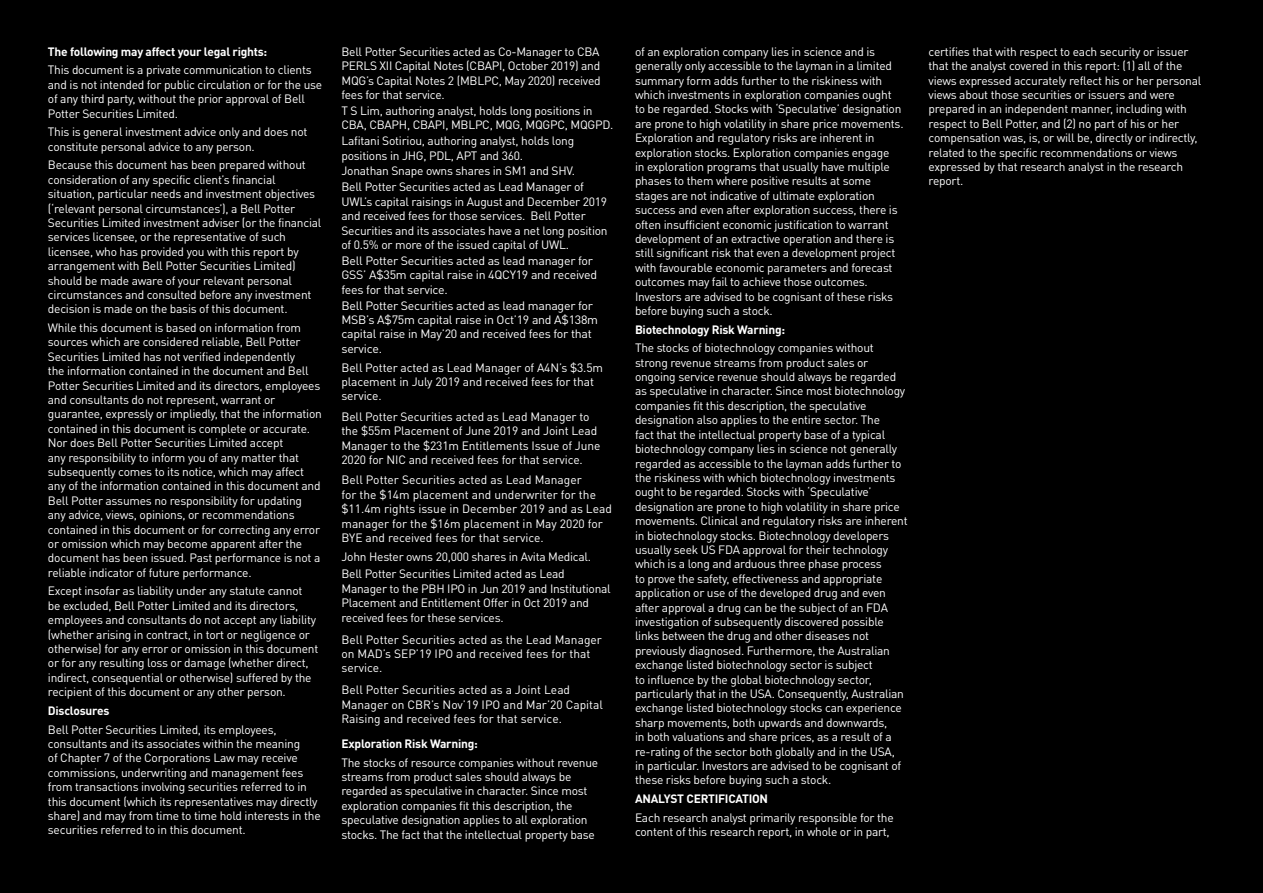
<style>
.page{position:relative;width:1263px;height:893px;background:#000}
.page>*{position:absolute;margin:0;border:0;box-sizing:border-box;transform-origin:0 0}
.Table_-_Body_Copy{font:12px/14.4px "DINOT";letter-spacing:-.02em;color:#fff}
.Body_text{font:12px/14.4px "DINOT";color:#fff}
.Paragraph_Style_1{font:12px/14.4px "DINOT";letter-spacing:-.02em;color:#fff}
.Table_-_Body_Copy-2{font:700 12px "DINOT";letter-spacing:-.02em;color:#fff}
</style>
<div class="page">
<p class="Table_-_Body_Copy-2" style="left:48px;top:44px;width:221px">The following may affect your legal rights:</p>
<p class="Table_-_Body_Copy" style="left:48px;top:63px;width:276px">This document is a private communication to clients and is not intended for public circulation or for the use of any third party, without the prior approval of Bell Potter Securities Limited.</p>
<p class="Table_-_Body_Copy" style="left:48px;top:125px;width:261px">This is general investment advice only and does not constitute personal advice to any person.</p>
<p class="Table_-_Body_Copy" style="left:48px;top:158px;width:275px">Because this document has been prepared without consideration of any specific client’s financial situation, particular needs and investment objectives (‘relevant personal circumstances’), a Bell Potter Securities Limited investment adviser (or the financial services licensee, or the representative of such licensee, who has provided you with this report by arrangement with Bell Potter Securities Limited) should be made aware of your relevant personal circumstances and consulted before any investment decision is made on the basis of this document.</p>
<p class="Table_-_Body_Copy" style="left:48px;top:320px;width:275px">While this document is based on information from sources which are considered reliable, Bell Potter Securities Limited has not verified independently<br>the information contained in the document and Bell Potter Securities Limited and its directors, employees and consultants do not represent, warrant or guarantee, expressly or impliedly, that the information contained in this document is complete or accurate.<br>Nor does Bell Potter Securities Limited accept<br>any responsibility to inform you of any matter that subsequently comes to its notice, which may affect any of the information contained in this document and Bell Potter assumes no responsibility for updating any advice, views, opinions, or recommendations contained in this document or for correcting any error or omission which may become apparent after the document has been issued. Past performance is not a reliable indicator of future performance.</p>
<p class="Table_-_Body_Copy" style="left:48px;top:584px;width:272px">Except insofar as liability under any statute cannot<br>be excluded, Bell Potter Limited and its directors, employees and consultants do not accept any liability (whether arising in contract, in tort or negligence or otherwise) for any error or omission in this document or for any resulting loss or damage (whether direct, indirect, consequential or otherwise) suffered by the recipient of this document or any other person.</p>
<p class="Table_-_Body_Copy-2" style="left:48px;top:703px;width:63px">Disclosures</p>
<p class="Table_-_Body_Copy" style="left:48px;top:722px;width:274px">Bell Potter Securities Limited, its employees, consultants and its associates within the meaning<br>of Chapter 7 of the Corporations Law may receive commissions, underwriting and management fees from transactions involving securities referred to in this document (which its representatives may directly share) and may from time to time hold interests in the securities referred to in this document.</p>
<p class="Table_-_Body_Copy" style="left:341px;top:44px;width:261px;text-align:justify">Bell Potter Securities acted as Co-Manager to CBA PERLS XII Capital Notes (CBAPI, October 2019) and MQG’s Capital Notes 2 (MBLPC, May 2020) received fees for that service.</p>
<p class="Table_-_Body_Copy" style="left:341px;top:103px;width:274px">T S Lim, authoring analyst, holds long positions in<br>CBA, CBAPH, CBAPI, MBLPC, MQG, MQGPC, MQGPD.</p>
<p class="Table_-_Body_Copy" style="left:341px;top:133px;width:234px">Lafitani Sotiriou, authoring analyst, holds long positions in JHG, PDL, APT and 360.</p>
<p class="Table_-_Body_Copy" style="left:341px;top:164px;width:235px">Jonathan Snape owns shares in SM1 and SHV.</p>
<p class="Table_-_Body_Copy" style="left:341px;top:180px;width:268px">Bell Potter Securities acted as Lead Manager of UWL’s capital raisings in August and December 2019 and received fees for those services. Bell Potter Securities and its associates have a net long position of 0.5% or more of the issued capital of UWL.</p>
<p class="Paragraph_Style_1" style="left:341px;top:253px;width:257px">Bell Potter Securities acted as lead manager for<br>GSS’ A$35m capital raise in 4QCY19 and received fees for that service.</p>
<p class="Paragraph_Style_1" style="left:341px;top:298px;width:258px">Bell Potter Securities acted as lead manager for MSB’s A$75m capital raise in Oct’19 and A$138m capital raise in May’20 and received fees for that service.</p>
<p class="Paragraph_Style_1" style="left:341px;top:360px;width:263px">Bell Potter acted as Lead Manager of A4N’s $3.5m placement in July 2019 and received fees for that service.</p>
<p class="Body_text" style="left:341px;top:409px;width:260px">Bell Potter Securities acted as Lead Manager to the $55m Placement of June 2019 and Joint Lead Manager to the $231m Entitlements Issue of June 2020 for NIC and received fees for that service.</p>
<p class="Body_text" style="left:341px;top:473px;width:272px">Bell Potter Securities acted as Lead Manager<br>for the $14m placement and underwriter for the $11.4m rights issue in December 2019 and as Lead manager for the $16m placement in May 2020 for BYE and received fees for that service.</p>
<p class="Paragraph_Style_1" style="left:341px;top:549px;width:251px">John Hester owns 20,000 shares in Avita Medical.</p>
<p class="Table_-_Body_Copy" style="left:341px;top:567px;width:271px">Bell Potter Securities Limited acted as Lead Manager to the PBH IPO in Jun 2019 and Institutional Placement and Entitlement Offer in Oct 2019 and received fees for these services.</p>
<p class="Body_text" style="left:341px;top:632px;width:262px">Bell Potter Securities acted as the Lead Manager on MAD’s SEP’19 IPO and received fees for that service.</p>
<p class="Body_text" style="left:341px;top:682px;width:263px">Bell Potter Securities acted as a Joint Lead<br>Manager on CBR’s Nov’19 IPO and Mar’20 Capital<br>Raising and received fees for that service.</p>
<p class="Table_-_Body_Copy-2" style="left:341px;top:736px;width:138px">Exploration Risk Warning:</p>
<p class="Table_-_Body_Copy" style="left:341px;top:755px;width:258px">The stocks of resource companies without revenue streams from product sales should always be regarded as speculative in character. Since most exploration companies fit this description, the speculative designation applies to all exploration stocks. The fact that the intellectual property base</p>
<p class="Table_-_Body_Copy" style="left:635px;top:44px;width:270px">of an exploration company lies in science and is generally only accessible to the layman in a limited summary form adds further to the riskiness with which investments in exploration companies ought to be regarded. Stocks with ‘Speculative’ designation are prone to high volatility in share price movements.<br>Exploration and regulatory risks are inherent in exploration stocks. Exploration companies engage<br>in exploration programs that usually have multiple phases to them where positive results at some stages are not indicative of ultimate exploration success and even after exploration success, there is often insufficient economic justification to warrant development of an extractive operation and there is still significant risk that even a development project with favourable economic parameters and forecast outcomes may fail to achieve those outcomes.<br>Investors are advised to be cognisant of these risks before buying such a stock.</p>
<p class="Table_-_Body_Copy-2" style="left:635px;top:321px;width:152px">Biotechnology Risk Warning:</p>
<p class="Table_-_Body_Copy" style="left:635px;top:341px;width:274px">The stocks of biotechnology companies without strong revenue streams from product sales or ongoing service revenue should always be regarded as speculative in character. Since most biotechnology companies fit this description, the speculative designation also applies to the entire sector. The<br>fact that the intellectual property base of a typical biotechnology company lies in science not generally regarded as accessible to the layman adds further to the riskiness with which biotechnology investments ought to be regarded. Stocks with ‘Speculative’ designation are prone to high volatility in share price movements. Clinical and regulatory risks are inherent in biotechnology stocks. Biotechnology developers usually seek US FDA approval for their technology which is a long and arduous three phase process<br>to prove the safety, effectiveness and appropriate application or use of the developed drug and even after approval a drug can be the subject of an FDA investigation of subsequently discovered possible links between the drug and other diseases not previously diagnosed. Furthermore, the Australian exchange listed biotechnology sector is subject<br>to influence by the global biotechnology sector, particularly that in the USA. Consequently, Australian exchange listed biotechnology stocks can experience sharp movements, both upwards and downwards,<br>in both valuations and share prices, as a result of a re-rating of the sector both globally and in the USA,<br>in particular. Investors are advised to be cognisant of these risks before buying such a stock.</p>
<p class="Table_-_Body_Copy-2" style="left:635px;top:791px;width:135px">ANALYST CERTIFICATION</p>
<p class="Table_-_Body_Copy" style="left:635px;top:810px;width:260px">Each research analyst primarily responsible for the content of this research report, in whole or in part,</p>
<p class="Table_-_Body_Copy" style="left:928px;top:44px;width:274px">certifies that with respect to each security or issuer that the analyst covered in this report: (1) all of the views expressed accurately reflect his or her personal views about those securities or issuers and were prepared in an independent manner, including with respect to Bell Potter, and (2) no part of his or her compensation was, is, or will be, directly or indirectly, related to the specific recommendations or views expressed by that research analyst in the research report.</p>
</div>
